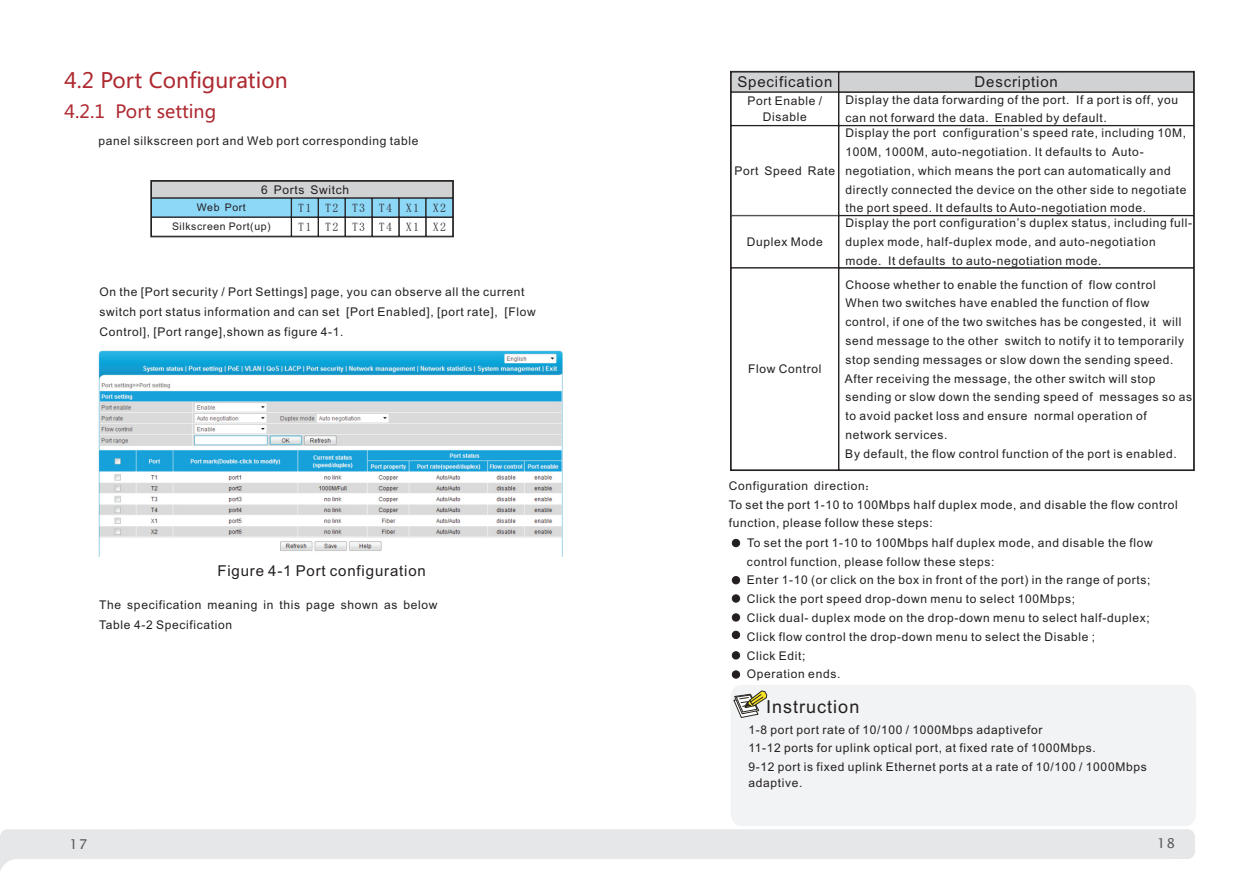
<style>
.page{position:relative;width:1259px;height:893px;background:#fff}
.page>*{position:absolute;margin:0;border:0;box-sizing:border-box;transform-origin:0 0}
.t1{font:21px "Microsoft Ya Hei";color:#ae2930}
.t2{font:18px "Microsoft Ya Hei";color:#ae2930}
.t3{font:18px "Arial";letter-spacing:.055em;color:#231f20}
.t4{font:15px "Arial";letter-spacing:.055em;color:#231f20}
.t5{font:13.5px "Lucida Sans Unicode";color:#57585a}
.t6{font:12px/18.8px "Arial";letter-spacing:.055em;color:#231f20}
.t7{font:12px "Sim Sun";letter-spacing:.1em;color:#231f20}
.t8{font:10.5px "Arial";letter-spacing:.055em;color:#231f20}
.s1{font-family:"Sim Sun"}
</style>
<div class="page">
<div style="left:731px;top:685px;width:465px;height:141px;background:#f2f3f4"></div>
<svg style="left:0;top:829px;width:1195px;height:42px;fill:#e6e7e9"></svg>
<div style="left:731px;top:72px;width:107px;height:20px;background:#d1d2d4"></div>
<div style="left:839px;top:72px;width:354px;height:20px;background:#d1d2d4"></div>
<div style="left:731px;top:92px;width:107px;height:34px;border:1px solid #231f20"></div>
<div style="left:838px;top:92px;width:355px;height:34px;border:1px solid #231f20"></div>
<div style="left:838px;top:126px;width:355px;height:90px;border:1px solid #231f20"></div>
<div style="left:731px;top:216px;width:107px;height:52px;border:1px solid #231f20"></div>
<div style="left:838px;top:216px;width:355px;height:52px;border:1px solid #231f20"></div>
<svg style="left:733px;top:690px;width:34px;height:28px"></svg>
<div style="left:732px;top:539px;width:8px;height:8px;background:#231f20;border:1px solid #231f20;border-radius:50%"></div>
<div style="left:732px;top:576px;width:8px;height:8px;background:#231f20;border:1px solid #231f20;border-radius:50%"></div>
<div style="left:732px;top:595px;width:8px;height:7px;background:#231f20;border:1px solid #231f20;border-radius:50%"></div>
<div style="left:732px;top:614px;width:8px;height:7px;background:#231f20;border:1px solid #231f20;border-radius:50%"></div>
<div style="left:732px;top:631px;width:8px;height:8px;background:#231f20;border:1px solid #231f20;border-radius:50%"></div>
<div style="left:732px;top:651px;width:8px;height:8px;background:#231f20;border:1px solid #231f20;border-radius:50%"></div>
<div style="left:732px;top:671px;width:8px;height:7px;background:#231f20;border:1px solid #231f20;border-radius:50%"></div>
<div style="left:151px;top:181px;width:302px;height:17px;background:#d1d2d4"></div>
<div style="left:151px;top:181px;width:302px;height:17px;border:1px solid #231f20"></div>
<div style="left:151px;top:198px;width:140px;height:19px;background:#8dd7f7"></div>
<div style="left:151px;top:198px;width:140px;height:19px;border:1px solid #231f20"></div>
<div style="left:291px;top:198px;width:27px;height:19px;background:#8dd7f7"></div>
<div style="left:291px;top:198px;width:27px;height:19px;border:1px solid #231f20"></div>
<div style="left:318px;top:198px;width:27px;height:19px;background:#8dd7f7"></div>
<div style="left:318px;top:198px;width:27px;height:19px;border:1px solid #231f20"></div>
<div style="left:345px;top:198px;width:27px;height:19px;background:#8dd7f7"></div>
<div style="left:345px;top:198px;width:27px;height:19px;border:1px solid #231f20"></div>
<div style="left:372px;top:198px;width:27px;height:19px;background:#8dd7f7"></div>
<div style="left:372px;top:198px;width:27px;height:19px;border:1px solid #231f20"></div>
<div style="left:399px;top:198px;width:27px;height:19px;background:#8dd7f7"></div>
<div style="left:399px;top:198px;width:27px;height:19px;border:1px solid #231f20"></div>
<div style="left:426px;top:198px;width:27px;height:19px;background:#8dd7f7"></div>
<div style="left:426px;top:198px;width:27px;height:19px;border:1px solid #231f20"></div>
<div style="left:151px;top:217px;width:140px;height:19px;border:1px solid #231f20"></div>
<div style="left:291px;top:217px;width:27px;height:19px;border:1px solid #231f20"></div>
<div style="left:318px;top:217px;width:27px;height:19px;border:1px solid #231f20"></div>
<div style="left:345px;top:217px;width:27px;height:19px;border:1px solid #231f20"></div>
<div style="left:372px;top:217px;width:27px;height:19px;border:1px solid #231f20"></div>
<div style="left:399px;top:217px;width:27px;height:19px;border:1px solid #231f20"></div>
<div style="left:426px;top:217px;width:27px;height:19px;border:1px solid #231f20"></div>
<div style="left:150px;top:180px;width:304px;height:57px;border:1px solid #231f20"></div>
<img style="left:98px;top:350px;width:465px;height:207px">
<h1 class="t1" style="left:64px;top:71px;width:225px">4.2 Port Configuration</h1>
<h2 class="t2" style="left:65px;top:103px;width:153px">4.2.1 Port setting</h2>
<p class="t6" style="left:98px;top:132px;width:321px">panel silkscreen port and Web port corresponding table</p>
<p class="t6" style="left:261px;top:181px;width:90px">6 Ports Switch</p>
<p class="t8" style="left:197px;top:204px;width:50px">Web Port</p>
<p class="t7" style="left:298px;top:202px;width:149px">T1 T2 T3 T4 X1 X2</p>
<p class="t8" style="left:172px;top:223px;width:100px">Silkscreen Port(up)</p>
<p class="t7" style="left:298px;top:221px;width:149px">T1 T2 T3 T4 X1 X2</p>
<p class="t6" style="left:99px;top:282px;width:438px;line-height:20.1px">On the [Port security / Port Settings] page, you can observe all the current switch port status information and can set [Port Enabled], [port rate], [Flow<br>Control], [Port range],shown as figure 4-1.</p>
<p class="t4" style="left:217px;top:565px;width:210px">Figure 4-1 Port configuration</p>
<p class="t6" style="left:99px;top:596px;width:340px;line-height:20.1px">The specification meaning in this page shown as below<br>Table 4-2 Specification</p>
<p class="t5" style="left:69px;top:838px;width:19px">17</p>
<p class="t4" style="left:737px;top:76px;width:97px">Specification</p>
<p class="t4" style="left:974px;top:76px;width:85px">Description</p>
<p class="t6" style="left:747px;top:94px;width:76px;line-height:16px;text-align:center">Port Enable /<br>Disable</p>
<p class="t6" style="left:845px;top:91px;width:334px">Display the data forwarding of the port. If a port is off, you can not forward the data. Enabled by default.</p>
<p class="t6" style="left:734px;top:162px;width:102px">Port Speed Rate</p>
<p class="t6" style="left:747px;top:233px;width:78px">Duplex Mode</p>
<p class="t6" style="left:748px;top:361px;width:75px">Flow Control</p>
<p class="t6" style="left:845px;top:125px;width:342px">Display the port configuration’s speed rate, including 10M, 100M, 1000M, auto-negotiation. It defaults to Auto&shy;negotiation, which means the port can automatically and directly connected the device on the other side to negotiate the port speed. It defaults to Auto-negotiation mode.</p>
<p class="t6" style="left:845px;top:215px;width:348px">Display the port configuration’s duplex status, including full&shy;duplex mode, half-duplex mode, and auto-negotiation mode. It defaults to auto-negotiation mode.</p>
<p class="t6" style="left:844px;top:276px;width:349px">Choose whether to enable the function of flow control<br>When two switches have enabled the function of flow control, if one of the two switches has be congested, it will send message to the other switch to notify it to temporarily stop sending messages or slow down the sending speed.<br>After receiving the message, the other switch will stop sending or slow down the sending speed of messages so as to avoid packet loss and ensure normal operation of network services.<br>By default, the flow control function of the port is enabled.</p>
<p class="t6" style="left:729px;top:477px;width:150px">Configuration direction<span class="s1">：</span></p>
<p class="t6" style="left:729px;top:496px;width:450px">To set the port 1-10 to 100Mbps half duplex mode, and disable the flow control</p>
<p class="t6" style="left:729px;top:515px;width:206px">function, please follow these steps:</p>
<p class="t6" style="left:747px;top:534px;width:407px">To set the port 1-10 to 100Mbps half duplex mode, and disable the flow</p>
<p class="t6" style="left:747px;top:553px;width:249px">control function, please follow these steps:</p>
<p class="t6" style="left:747px;top:572px;width:405px">Enter 1-10 (or click on the box in front of the port) in the range of ports;</p>
<p class="t6" style="left:747px;top:591px;width:330px">Click the port speed drop-down menu to select 100Mbps;</p>
<p class="t6" style="left:747px;top:609px;width:404px">Click dual- duplex mode on the drop-down menu to select half-duplex;</p>
<p class="t6" style="left:747px;top:628px;width:350px">Click flow control the drop-down menu to select the Disable ;</p>
<p class="t6" style="left:747px;top:647px;width:60px">Click Edit;</p>
<p class="t6" style="left:747px;top:666px;width:95px">Operation ends.</p>
<h2 class="t3" style="left:766px;top:700px;width:95px">Instruction</h2>
<p class="t6" style="left:748px;top:721px;width:400px">1-8 port port rate of 10/100 / 1000Mbps adaptivefor<br>11-12 ports for uplink optical port, at fixed rate of 1000Mbps.<br>9-12 port is fixed uplink Ethernet ports at a rate of 10/100 / 1000Mbps</p>
<p class="t6" style="left:748px;top:775px;width:56px">adaptive.</p>
<p class="t5" style="left:1157px;top:837px;width:19px">18</p>
</div>
